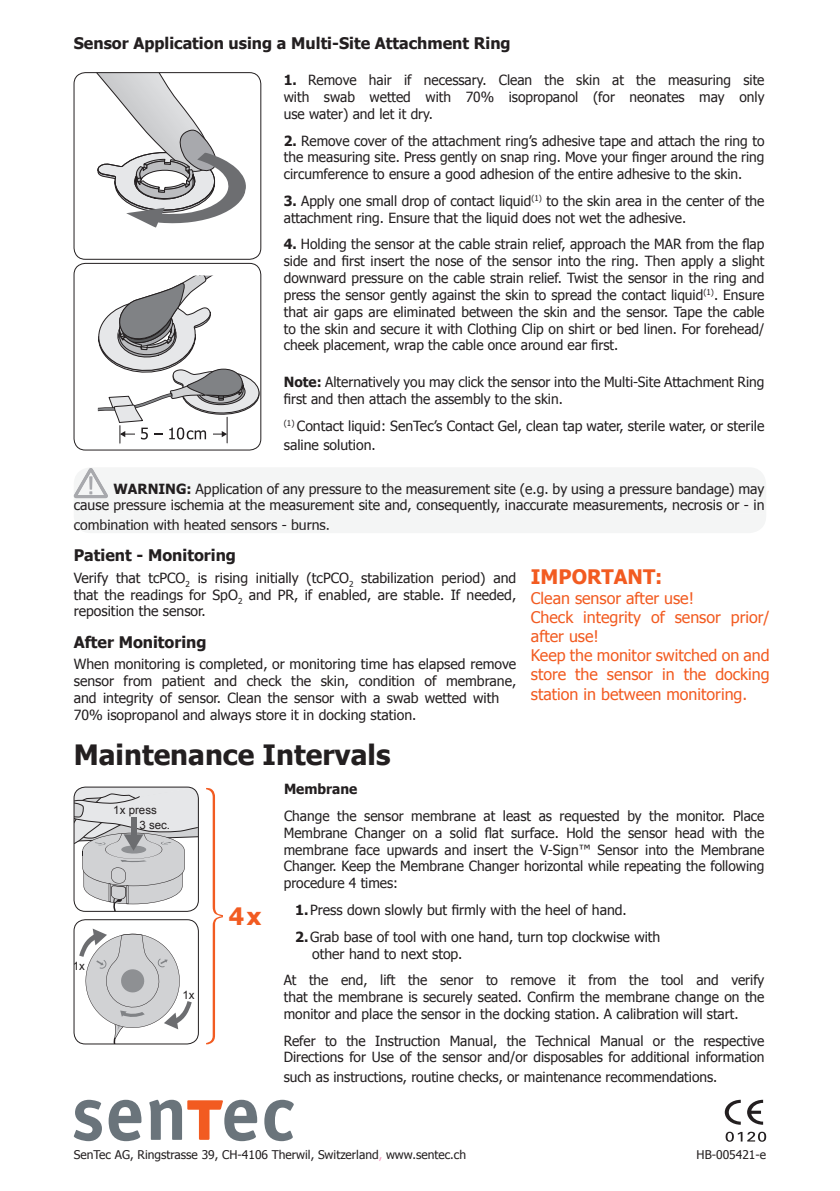
<style>
.page{position:relative;width:840px;height:1191px;background:#fff}
.page>*{position:absolute;margin:0;border:0;box-sizing:border-box;transform-origin:0 0}
.t1{font:700 28px "Tahoma";color:#231f20}
.t2{font:700 24px "Tahoma";color:#f25b21}
.t3{font:700 20px "Tahoma";color:#f25b21}
.t4{font:16px/19.2px "Tahoma";color:#f25b21}
.t5{font:700 16px "Tahoma";color:#231f20}
.t6{font:14px/16.8px "Tahoma";color:#231f20;text-align:justify}
.t7{font:700 14px "Tahoma";color:#231f20}
.t8{font:12px "Tahoma";color:#231f20}
.t9{font:11.6px/14.8px "Arial";color:#231f20}
.s1{font-weight:700}
.s2{color:#f395bf}
</style>
<div class="page">
<svg style="left:724px;top:1099px;width:16px;height:25px"></svg>
<svg style="left:747px;top:1099px;width:15px;height:25px"></svg>
<svg style="left:725px;top:1131px;width:40px;height:10px"></svg>
<svg style="left:74px;top:1099px;width:28px;height:42px"></svg>
<svg style="left:108px;top:1099px;width:33px;height:42px"></svg>
<svg style="left:149px;top:1099px;width:108px;height:42px"></svg>
<svg style="left:264px;top:1099px;width:29px;height:42px"></svg>
<div style="left:74px;top:468px;width:691px;height:65px;background:#f4f5f5"></div>
<svg style="left:74px;top:468px;width:34px;height:30px"></svg>
<div style="left:114px;top:483px;width:76px;height:11px;background:#f4f5f5"></div>
<div style="left:195px;top:483px;width:569px;height:13px;background:#f4f5f5"></div>
<div style="left:74px;top:500px;width:690px;height:13px;background:#f4f5f5"></div>
<div style="left:74px;top:519px;width:254px;height:11px;background:#f4f5f5"></div>
<svg style="left:97px;top:74px;width:149px;height:154px"></svg>
<div style="left:74px;top:72px;width:187px;height:187px;border:1px solid #231f20;border-radius:11px"></div>
<svg style="left:98px;top:276px;width:163px;height:167px"></svg>
<div style="left:74px;top:263px;width:187px;height:187px;border:1px solid #231f20;border-radius:11px"></div>
<svg style="left:206px;top:788px;width:17px;height:256px"></svg>
<svg style="left:74px;top:787px;width:124px;height:124px"></svg>
<div style="left:74px;top:787px;width:124px;height:124px;border:1px solid #231f20;border-radius:11px"></div>
<svg style="left:79px;top:928px;width:113px;height:116px"></svg>
<div style="left:74px;top:919px;width:124px;height:125px;border:1px solid #231f20;border-radius:11px"></div>
<p class="t5" style="left:74px;top:32px;width:438px">Sensor Application using a Multi-Site Attachment Ring</p>
<p class="t6" style="left:283px;top:71px;width:482px"><span class="s1">1.</span> Remove hair if necessary. Clean the skin at the measuring site with swab wetted with 70% isopropanol (for neonates may only use water) and let it dry.</p>
<p class="t6" style="left:283px;top:131px;width:482px"><span class="s1">2.</span> Remove cover of the attachment ring’s adhesive tape and attach the ring to the measuring site. Press gently on snap ring. Move your finger around the ring circumference to ensure a good adhesion of the entire adhesive to the skin.</p>
<p class="t6" style="left:283px;top:192px;width:482px"><span class="s1">3.</span> Apply one small drop of contact liquid<sup>(1)</sup> to the skin area in the center of the attachment ring. Ensure that the liquid does not wet the adhesive.</p>
<p class="t6" style="left:283px;top:235px;width:482px"><span class="s1">4.</span> Holding the sensor at the cable strain relief, approach the MAR from the flap side and first insert the nose of the sensor into the ring. Then apply a slight downward pressure on the cable strain relief. Twist the sensor in the ring and press the sensor gently against the skin to spread the contact liquid<sup>(1)</sup>. Ensure that air gaps are eliminated between the skin and the sensor. Tape the cable to the skin and secure it with Clothing Clip on shirt or bed linen. For forehead/ cheek placement, wrap the cable once around ear first.</p>
<p class="t6" style="left:283px;top:373px;width:482px"><span class="s1">Note:</span> Alternatively you may click the sensor into the Multi-Site Attachment Ring first and then attach the assembly to the skin.</p>
<p class="t6" style="left:283px;top:415px;width:482px;line-height:19.2px"><sup>(1)</sup> Contact liquid: SenTec’s Contact Gel, clean tap water, sterile water, or sterile saline solution.</p>
<p class="t6" style="left:74px;top:479px;width:691px;text-align:right"><span class="s1">WARNING:</span> Application of any pressure to the measurement site (e.g. by using a pressure bandage) may<br>cause pressure ischemia at the measurement site and, consequently, inaccurate measurements, necrosis or - in</p>
<p class="t6" style="left:74px;top:515px;width:258px">combination with heated sensors - burns.</p>
<p class="t5" style="left:74px;top:544px;width:164px">Patient - Monitoring</p>
<p class="t6" style="left:74px;top:568px;width:444px">Verify that tcPCO<sub>2</sub> is rising initially (tcPCO<sub>2</sub> stabilization period) and that the readings for SpO<sub>2</sub> and PR, if enabled, are stable. If needed, reposition the sensor.</p>
<p class="t5" style="left:74px;top:630px;width:134px">After Monitoring</p>
<p class="t6" style="left:74px;top:655px;width:444px;text-align:left">When monitoring is completed, or monitoring time has elapsed remove sensor from patient and check the skin, condition of membrane, and integrity of sensor. Clean the sensor with a swab wetted with 70% isopropanol and always store it in docking station.</p>
<h1 class="t1" style="left:74px;top:735px;width:318px">Maintenance Intervals</h1>
<p class="t7" style="left:284px;top:779px;width:75px">Membrane</p>
<p class="t6" style="left:283px;top:807px;width:482px">Change the sensor membrane at least as requested by the monitor. Place Membrane Changer on a solid flat surface. Hold the sensor head with the membrane face upwards and insert the V-Sign™ Sensor into the Membrane Changer. Keep the Membrane Changer horizontal while repeating the following procedure 4 times:</p>
<p class="t6" style="left:295px;top:900px;width:333px"><span class="s1">1.</span> Press down slowly but firmly with the heel of hand.</p>
<p class="t6" style="left:312px;top:927px;width:349px;text-indent:-17px"><span class="s1">2.</span> Grab base of tool with one hand, turn top clockwise with other hand to next stop.</p>
<p class="t6" style="left:283px;top:971px;width:482px">At the end, lift the senor to remove it from the tool and verify that the membrane is securely seated. Confirm the membrane change on the monitor and place the sensor in the docking station. A calibration will start.</p>
<p class="t6" style="left:283px;top:1031px;width:482px">Refer to the Instruction Manual, the Technical Manual or the respective<br>Directions for Use of the sensor and/or disposables for additional information</p>
<p class="t6" style="left:283px;top:1067px;width:435px">such as instructions, routine checks, or maintenance recommendations.</p>
<h3 class="t3" style="left:530px;top:563px;width:133px">IMPORTANT:</h3>
<p class="t4" style="left:530px;top:587px;width:240px">Clean sensor after use!<br>Check integrity of sensor prior/ after use!<br>Keep the monitor switched on and store the sensor in the docking station in between monitoring.</p>
<p class="t9" style="left:139px;top:802px;width:32px;text-indent:-26px">1x press<br>3 sec.</p>
<h2 class="t2" style="left:229px;top:899px;width:34px">4 x</h2>
<p class="t9" style="left:73px;top:958px;width:14px">1x</p>
<p class="t9" style="left:182px;top:987px;width:14px">1x</p>
<p class="t8" style="left:74px;top:1146px;width:393px">SenTec AG, Ringstrasse 39, CH-4106 Therwil, Switzerland<span class="s2">,</span> www.sentec.ch</p>
<p class="t8" style="left:696px;top:1146px;width:71px">HB-005421-e</p>
</div>
